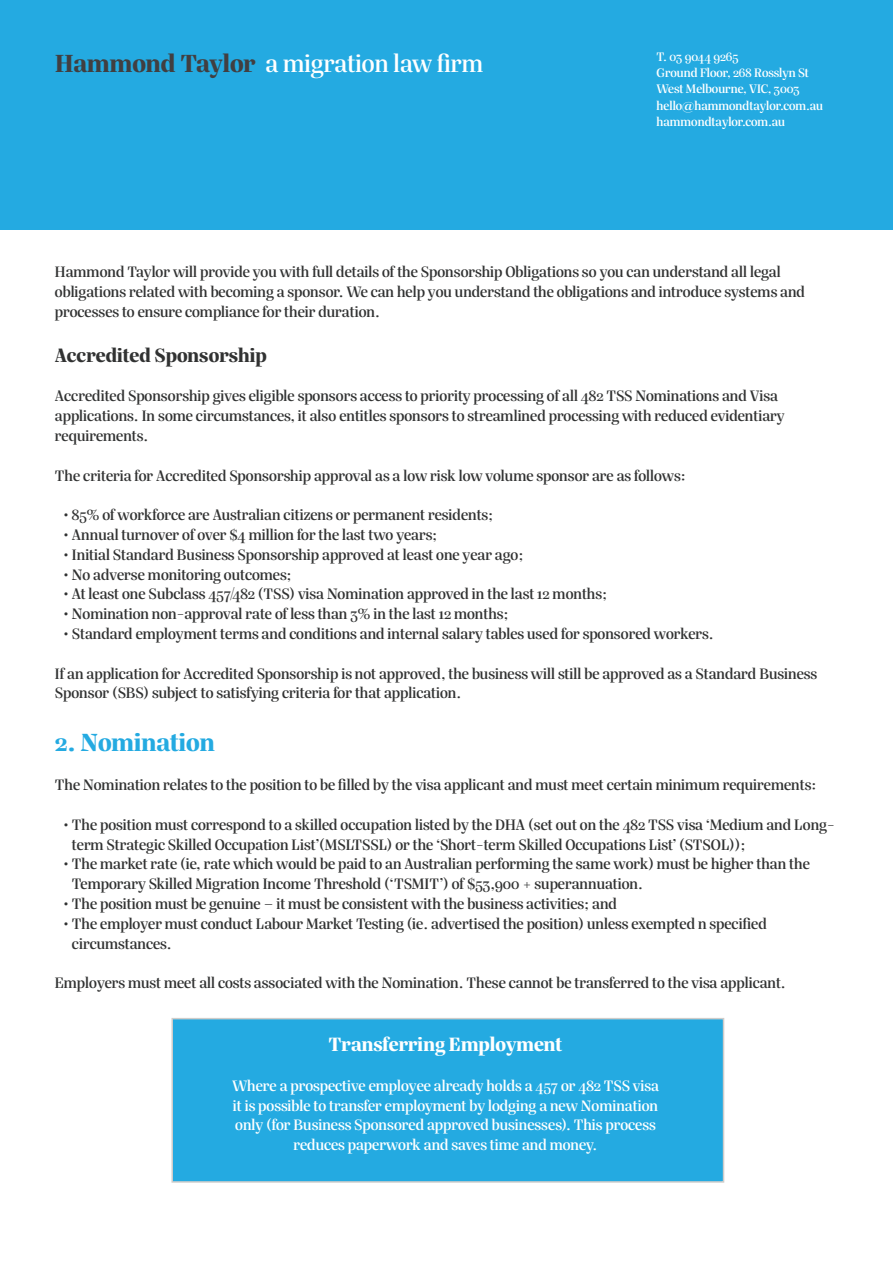
<style>
.page{position:relative;width:893px;height:1263px;background:#fff}
.page>*{position:absolute;margin:0;border:0;box-sizing:border-box;transform-origin:0 0}
.t1{font:500 27px "Silva Display";color:#fff}
.t2{font:700 27px "Silva Display";color:#24aae1}
.t3{font:700 21px "Silva Display";color:#fff}
.t4{font:700 21px "Silva Display";color:#313232}
.t5{font:500 16.5px/19.8px "Silva Display";color:#313232}
.t6{font:500 16.5px/19.8px "Silva Display";color:#fff;text-align:center}
.t7{font:500 13.5px/16.2px "Silva Display";color:#fff}
.s1{font-weight:700;color:#413f41}
</style>
<div class="page">
<div style="left:0;top:0;width:893px;height:229px;background:#24aae1"></div>
<div style="left:171px;top:1018px;width:553px;height:165px;background:#24aae1;border:2px solid #ceccca"></div>
<h1 class="t1" style="left:55px;top:46px;width:429px"><span class="s1">Hammond Taylor</span> a migration law firm</h1>
<p class="t7" style="left:657px;top:48px;width:168px">T. 03 9044 9265<br>Ground Floor, 268 Rosslyn St<br>West Melbourne, VIC, 3003 hello@hammondtaylor.com.au hammondtaylor.com.au</p>
<p class="t5" style="left:55px;top:261px;width:752px">Hammond Taylor will provide you with full details of the Sponsorship Obligations so you can understand all legal obligations related with becoming a sponsor. We can help you understand the obligations and introduce systems and processes to ensure compliance for their duration.</p>
<p class="t4" style="left:55px;top:341px;width:213px">Accredited Sponsorship</p>
<p class="t5" style="left:55px;top:386px;width:731px">Accredited Sponsorship gives eligible sponsors access to priority processing of all 482 TSS Nominations and Visa applications. In some circumstances, it also entitles sponsors to streamlined processing with reduced evidentiary requirements.</p>
<p class="t5" style="left:55px;top:465px;width:632px">The criteria for Accredited Sponsorship approval as a low risk low volume sponsor are as follows:</p>
<p class="t5" style="left:63px;top:504px;width:431px">• 85% of workforce are Australian citizens or permanent residents;</p>
<p class="t5" style="left:63px;top:524px;width:375px">• Annual turnover of over $4 million for the last two years;</p>
<p class="t5" style="left:63px;top:544px;width:462px">• Initial Standard Business Sponsorship approved at least one year ago;</p>
<p class="t5" style="left:63px;top:564px;width:230px">• No adverse monitoring outcomes;</p>
<p class="t5" style="left:63px;top:584px;width:545px">• At least one Subclass 457/482 (TSS) visa Nomination approved in the last 12 months;</p>
<p class="t5" style="left:63px;top:603px;width:447px">• Nomination non-approval rate of less than 3% in the last 12 months;</p>
<p class="t5" style="left:63px;top:623px;width:652px">• Standard employment terms and conditions and internal salary tables used for sponsored workers.</p>
<p class="t5" style="left:55px;top:663px;width:764px">If an application for Accredited Sponsorship is not approved, the business will still be approved as a Standard Business<br>Sponsor (SBS) subject to satisfying criteria for that application.</p>
<h1 class="t2" style="left:55px;top:724px;width:161px">2. Nomination</h1>
<p class="t5" style="left:55px;top:774px;width:763px">The Nomination relates to the position to be filled by the visa applicant and must meet certain minimum requirements:</p>
<p class="t5" style="left:72px;top:814px;width:764px;text-indent:-8px">• The position must correspond to a skilled occupation listed by the DHA (set out on the 482 TSS visa ‘Medium and Long&shy;term Strategic Skilled Occupation List’(MSLTSSL) or the ‘Short-term Skilled Occupations List’ (STSOL));</p>
<p class="t5" style="left:72px;top:854px;width:739px;text-indent:-8px">• The market rate (ie, rate which would be paid to an Australian performing the same work) must be higher than the<br>Temporary Skilled Migration Income Threshold (‘TSMIT’) of $53,900 + superannuation.</p>
<p class="t5" style="left:63px;top:893px;width:555px">• The position must be genuine – it must be consistent with the business activities; and</p>
<p class="t5" style="left:72px;top:913px;width:696px;text-indent:-8px">• The employer must conduct Labour Market Testing (ie. advertised the position) unless exempted n specified circumstances.</p>
<p class="t5" style="left:55px;top:972px;width:732px">Employers must meet all costs associated with the Nomination. These cannot be transferred to the visa applicant.</p>
<p class="t3" style="left:329px;top:1031px;width:235px">Transferring Employment</p>
<p class="t6" style="left:232px;top:1075px;width:428px">Where a prospective employee already holds a 457 or 482 TSS visa it is possible to transfer employment by lodging a new Nomination only (for Business Sponsored approved businesses). This process reduces paperwork and saves time and money.</p>
</div>
